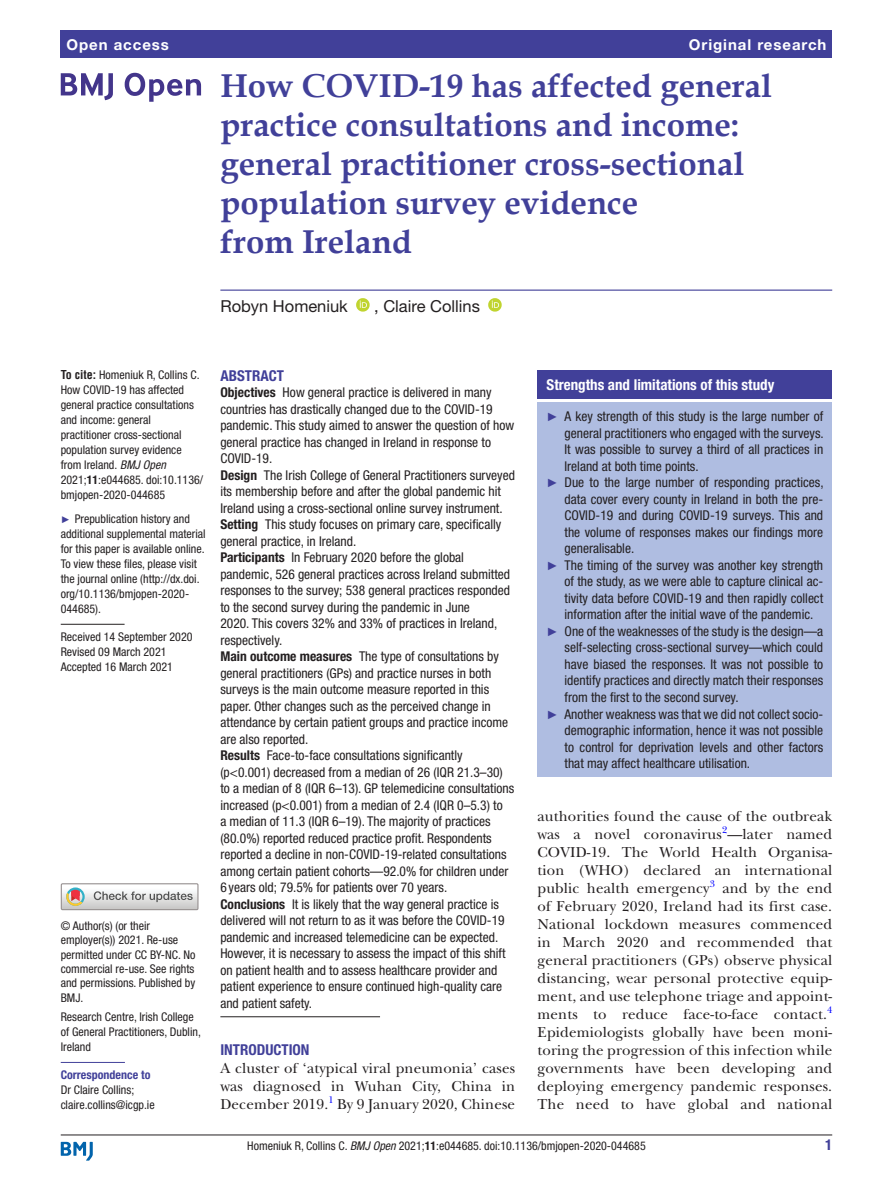
<style>
.page{position:relative;width:893px;height:1191px;background:#fff}
.page>*{position:absolute;margin:0;border:0;box-sizing:border-box;transform-origin:0 0}
.t1{font:700 33px/39px "Book Antiqua";color:#414099}
.t2{font:16.5px "Helvetica Neue LT Std";color:#231f20}
.t3{font:15px/18px "New Baskerville";letter-spacing:.01em;color:#231f20;text-align:justify}
.t4{font:700 condensed 15px "Helvetica Neue LT Std";color:#fff}
.t5{font:700 15px "Helvetica Neue LT Std";letter-spacing:.065em;color:#fff}
.t6{font:700 condensed 15px "Helvetica Neue LT Std";color:#414099}
.t7{font:condensed 13.5px/16.5px "Helvetica Neue LT Std";color:#231f20}
.t8{font:condensed 12px/15px "Helvetica Neue LT Std";color:#231f20}
.t9{font:700 condensed 12px "Helvetica Neue LT Std";color:#414099}
.t10{font:9.9px "New Baskerville";color:#00f}
.s1{font-family:"Helvetica LT Std";font-weight:700}
.s2{font-style:italic}
.s3{font-weight:700}
.s4{font-family:"Arial";font-stretch:normal;font-size:9.75px;color:#414099}
.s5{font-family:"Arial";font-stretch:normal;font-size:12px;color:#414099}
</style>
<div class="page">
<hr style="left:61px;top:1134px;width:771px;height:1px;background:#231f20">
<svg style="left:61px;top:1141px;width:32px;height:19px"></svg>
<div style="left:61px;top:31px;width:771px;height:27px;background:#414099"></div>
<hr style="left:220px;top:289px;width:612px;height:2px;background:#414099">
<svg style="left:356px;top:298px;width:14px;height:14px"></svg>
<svg style="left:488px;top:298px;width:14px;height:14px"></svg>
<hr style="left:61px;top:624px;width:64px;height:1px;background:#231f20">
<hr style="left:61px;top:1062px;width:64px;height:1px;background:#414099">
<svg style="left:61px;top:73px;width:52px;height:27px"></svg>
<svg style="left:125px;top:73px;width:76px;height:29px"></svg>
<div style="left:61px;top:883px;width:138px;height:27px;border:1px solid #969090"></div>
<svg style="left:61px;top:883px;width:137px;height:26px"></svg>
<hr style="left:220px;top:1016px;width:160px;height:1px;background:#231f20">
<div style="left:538px;top:370px;width:294px;height:29px;background:#414099"></div>
<div style="left:538px;top:403px;width:294px;height:374px;background:#afbde1"></div>
<p class="t5" style="left:66px;top:35px;width:104px">Open access</p>
<p class="t5" style="left:689px;top:35px;width:139px">Original research</p>
<h1 class="t1" style="left:220px;top:66px;width:553px">How COVID-19 has affected general practice consultations and income: general practitioner cross-sectional population survey evidence<br>from Ireland</h1>
<p class="t2" style="left:220px;top:296px;width:129px">Robyn Homeniuk</p>
<p class="t2" style="left:374px;top:296px;width:107px">, Claire Collins</p>
<p class="t8" style="left:61px;top:367px;width:144px"><span class="s1">To cite:</span> Homeniuk R, Collins C.<br>How COVID-19 has affected general practice consultations and income: general practitioner cross-sectional population survey evidence from Ireland. <span class="s2">BMJ Open<br></span>2021;<span class="s3">11</span>:e044685. doi:10.1136/ bmjopen-2020-044685</p>
<p class="t8" style="left:61px;top:511px;width:146px"><span class="s4">►</span> Prepublication history and additional supplemental material for this paper is available online.<br>To view these files, please visit the journal online (http://dx.doi. org/10.1136/bmjopen-2020-<br>044685).</p>
<p class="t8" style="left:61px;top:629px;width:133px">Received 14 September 2020<br>Revised 09 March 2021<br>Accepted 16 March 2021</p>
<p class="t8" style="left:61px;top:918px;width:136px;line-height:14.4px">© Author(s) (or their employer(s)) 2021. Re-use permitted under CC BY-NC. No commercial re-use. See rights and permissions. Published by<br>BMJ.</p>
<p class="t8" style="left:61px;top:1009px;width:142px">Research Centre, Irish College of General Practitioners, Dublin,<br>Ireland</p>
<p class="t9" style="left:61px;top:1067px;width:91px">Correspondence to</p>
<p class="t8" style="left:61px;top:1082px;width:96px">Dr Claire Collins; claire.collins@icgp.ie</p>
<p class="t6" style="left:220px;top:366px;width:65px">ABSTRACT</p>
<p class="t7" style="left:220px;top:384px;width:296px"><span class="s3">Objectives</span> How general practice is delivered in many countries has drastically changed due to the COVID-19 pandemic. This study aimed to answer the question of how general practice has changed in Ireland in response to COVID-19.<br><span class="s3">Design</span> The Irish College of General Practitioners surveyed its membership before and after the global pandemic hit Ireland using a cross-sectional online survey instrument.<br><span class="s3">Setting</span> This study focuses on primary care, specifically general practice, in Ireland.<br><span class="s3">Participants</span> In February 2020 before the global pandemic, 526 general practices across Ireland submitted responses to the survey; 538 general practices responded to the second survey during the pandemic in June<br>2020. This covers 32% and 33% of practices in Ireland, respectively.<br><span class="s3">Main outcome measures</span> The type of consultations by general practitioners (GPs) and practice nurses in both surveys is the main outcome measure reported in this paper. Other changes such as the perceived change in attendance by certain patient groups and practice income are also reported.<br><span class="s3">Results</span> Face-to-face consultations significantly (p&lt;0.001) decreased from a median of 26 (IQR 21.3–30) to a median of 8 (IQR 6–13). GP telemedicine consultations increased (p&lt;0.001) from a median of 2.4 (IQR 0–5.3) to<br>a median of 11.3 (IQR 6–19). The majority of practices (80.0%) reported reduced practice profit. Respondents reported a decline in non-COVID-19-related consultations among certain patient cohorts—92.0% for children under 6 years old; 79.5% for patients over 70 years.<br><span class="s3">Conclusions</span> It is likely that the way general practice is delivered will not return to as it was before the COVID-19 pandemic and increased telemedicine can be expected.<br>However, it is necessary to assess the impact of this shift on patient health and to assess healthcare provider and patient experience to ensure continued high-quality care and patient safety.</p>
<p class="t6" style="left:220px;top:1041px;width:91px">INTRODUCTION</p>
<p class="t3" style="left:220px;top:1059px;width:296px">A cluster of ‘atypical viral pneumonia’ cases was diagnosed in Wuhan City, China in December 2019.<sup>1</sup> By 9 January 2020, Chinese</p>
<p class="t4" style="left:547px;top:375px;width:229px">Strengths and limitations of this study</p>
<p class="t7" style="left:547px;top:408px;width:278px"><span class="s5">►</span> A key strength of this study is the large number of</p>
<p class="t7" style="left:565px;top:425px;width:261px">general practitioners who engaged with the surveys.</p>
<p class="t7" style="left:565px;top:441px;width:260px">It was possible to survey a third of all practices in</p>
<p class="t7" style="left:565px;top:458px;width:136px">Ireland at both time points.</p>
<p class="t7" style="left:547px;top:474px;width:279px"><span class="s5">►</span> Due to the large number of responding practices,</p>
<p class="t7" style="left:565px;top:491px;width:260px">data cover every county in Ireland in both the pre-</p>
<p class="t7" style="left:565px;top:507px;width:260px">COVID-19 and during COVID-19 surveys. This and</p>
<p class="t7" style="left:565px;top:524px;width:260px">the volume of responses makes our findings more</p>
<p class="t7" style="left:565px;top:540px;width:71px">generalisable.</p>
<p class="t7" style="left:547px;top:557px;width:278px"><span class="s5">►</span> The timing of the survey was another key strength</p>
<p class="t7" style="left:565px;top:573px;width:260px">of the study, as we were able to capture clinical ac-</p>
<p class="t7" style="left:565px;top:590px;width:260px">tivity data before COVID-19 and then rapidly collect</p>
<p class="t7" style="left:565px;top:606px;width:250px">information after the initial wave of the pandemic.</p>
<p class="t7" style="left:547px;top:623px;width:278px"><span class="s5">►</span> One of the weaknesses of the study is the design—a</p>
<p class="t7" style="left:565px;top:639px;width:260px">self-selecting cross-sectional survey—which could</p>
<p class="t7" style="left:565px;top:656px;width:260px">have biased the responses. It was not possible to</p>
<p class="t7" style="left:565px;top:672px;width:260px">identify practices and directly match their responses</p>
<p class="t7" style="left:565px;top:689px;width:176px">from the first to the second survey.</p>
<p class="t7" style="left:547px;top:705px;width:278px"><span class="s5">►</span> Another weakness was that we did not collect socio-</p>
<p class="t7" style="left:565px;top:722px;width:260px">demographic information, hence it was not possible</p>
<p class="t7" style="left:565px;top:738px;width:260px">to control for deprivation levels and other factors</p>
<p class="t7" style="left:565px;top:755px;width:187px">that may affect healthcare utilisation.</p>
<p class="t3" style="left:538px;top:807px;width:296px">authorities found the cause of the outbreak was a novel coronavirus<sup>2</sup>—later named COVID-19. The World Health Organisa&shy;tion (WHO) declared an international public health emergency</p>
<p class="t10" style="left:710px;top:877px;width:7px">3</p>
<p class="t3" style="left:538px;top:879px;width:296px;text-indent:185px">and by the end of February 2020, Ireland had its first case.<br>National lockdown measures commenced in March 2020 and recommended that general practitioners (GPs) observe physical distancing, wear personal protective equip&shy;ment, and use telephone triage and appoint&shy;ments to reduce face-to-face contact.<sup>4<br></sup>Epidemiologists globally have been moni&shy;toring the progression of this infection while governments have been developing and deploying emergency pandemic responses.<br>The need to have global and national</p>
<p class="t8" style="left:247px;top:1137px;width:400px">Homeniuk R, Collins C. <span class="s2">BMJ Open</span> 2021;<span class="s3">11</span>:e044685. doi:10.1136/bmjopen-2020-044685</p>
<p class="t6" style="left:825px;top:1135px;width:9px">1</p>
</div>
